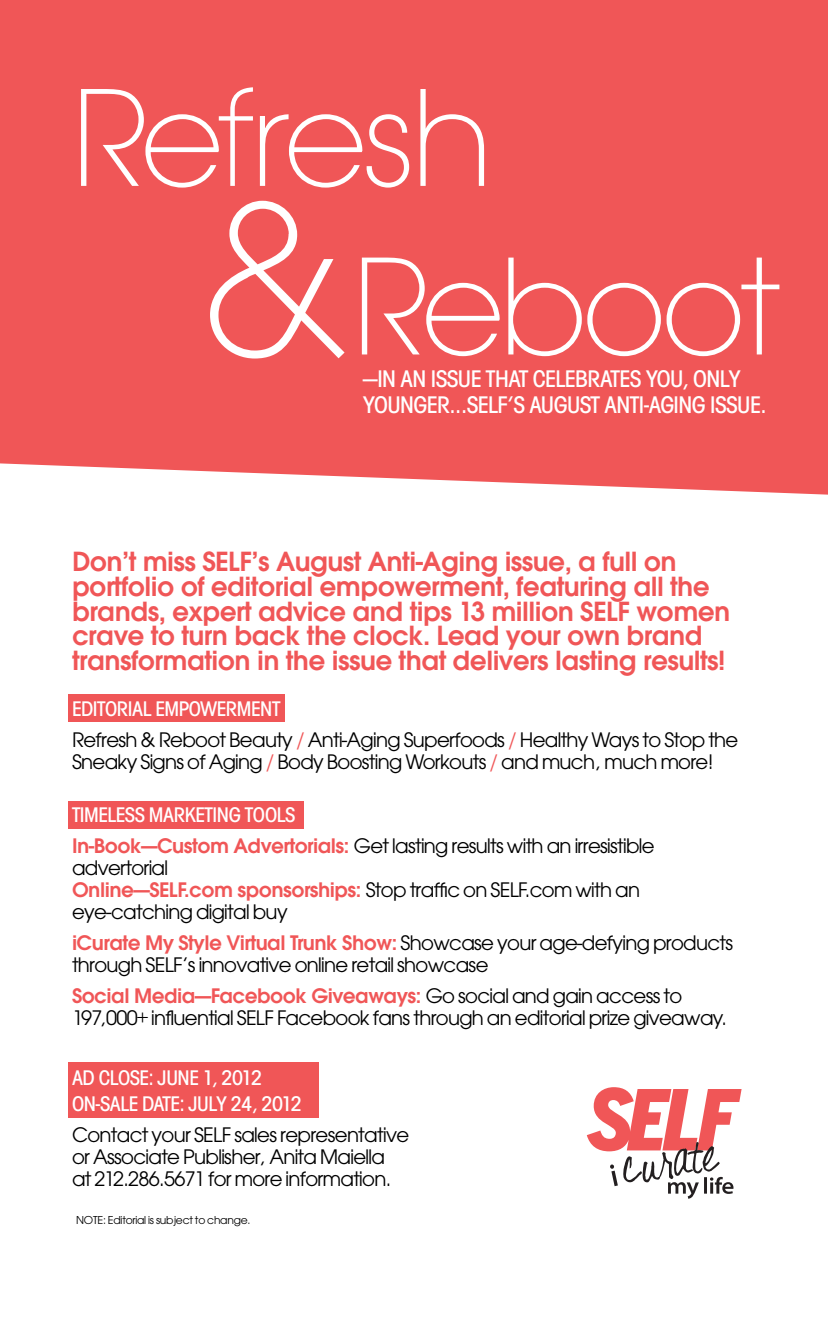
<style>
.page{position:relative;width:828px;height:1332px;background:#fff}
.page>*{position:absolute;margin:0;border:0;box-sizing:border-box;transform-origin:0 0}
.t1{font:300 206px "Avant Garde";color:#fff}
.t2{font:300 131px "Avant Garde";letter-spacing:-.04em;color:#fff}
.t3{font:29px/24.8px "Avant Garde Dem";letter-spacing:-.02em;color:#f05657}
.t4{font:25px/26px "Avant Garde Mdm Cnd";letter-spacing:-.02em;color:#fff}
.t5{font:22px/22px "Avant Garde";letter-spacing:-.03em;color:#000}
.t6{font:22px "Avant Garde Mdm Cnd";letter-spacing:-.02em;color:#fff}
.t7{font:12px "Avant Garde";letter-spacing:-.02em;color:#000}
.s1{color:#f05657}
.s2{font-family:"Avant Garde Dem";color:#f05657}
</style>
<div class="page">
<div style="left:68px;top:1063px;width:251px;height:55px;background:#f05657"></div>
<div style="left:68px;top:802px;width:236px;height:27px;background:#f05657"></div>
<div style="left:68px;top:695px;width:217px;height:27px;background:#f05657"></div>
<div style="left:0;top:0;width:828px;height:495px;background:#f05657"></div>
<svg style="left:587px;top:1087px;width:155px;height:112px"></svg>
<p class="t2" style="left:72px;top:80px;width:423px">Refresh</p>
<p class="t1" style="left:199px;top:189px;width:152px">&amp;</p>
<p class="t2" style="left:353px;top:248px;width:429px">Reboot</p>
<p class="t4" style="left:363px;top:368px;width:405px">—IN AN ISSUE THAT CELEBRATES YOU, ONLY<br>YOUNGER...SELF’S AUGUST ANTI-AGING ISSUE.</p>
<p class="t3" style="left:72px;top:552px;width:660px">Don’t miss SELF’s August Anti-Aging issue, a full on portfolio of editorial empowerment, featuring all the brands, expert advice and tips 13 million SELF women crave to turn back the clock. Lead your own brand transformation in the issue that delivers lasting results!</p>
<p class="t6" style="left:72px;top:694px;width:210px">EDITORIAL EMPOWERMENT</p>
<p class="t5" style="left:72px;top:731px;width:668px">Refresh &amp; Reboot Beauty <span class="s1">/</span> Anti-Aging Superfoods <span class="s1">/</span> Healthy Ways to Stop the<br>Sneaky Signs of Aging <span class="s1">/</span> Body Boosting Workouts <span class="s1">/</span> and much, much more!</p>
<p class="t6" style="left:72px;top:800px;width:225px">TIMELESS MARKETING TOOLS</p>
<p class="t5" style="left:72px;top:837px;width:584px"><span class="s2">In-Book—Custom Advertorials:</span> Get lasting results with an irresistible advertorial<br><span class="s2">Online—SELF.com sponsorships:</span> Stop traffic on SELF.com with an eye-catching digital buy</p>
<p class="t5" style="left:72px;top:934px;width:663px"><span class="s2">iCurate My Style Virtual Trunk Show:</span> Showcase your age-defying products through SELF’s innovative online retail showcase</p>
<p class="t5" style="left:72px;top:987px;width:656px"><span class="s2">Social Media—Facebook Giveaways:</span> Go social and gain access to<br>197,000+ influential SELF Facebook fans through an editorial prize giveaway.</p>
<p class="t6" style="left:72px;top:1063px;width:192px">AD CLOSE: JUNE 1, 2012</p>
<p class="t6" style="left:72px;top:1089px;width:231px">ON-SALE DATE: JULY 24, 2012</p>
<p class="t5" style="left:72px;top:1125px;width:339px">Contact your SELF sales representative or Associate Publisher, Anita Maiella at 212.286.5671 for more information.</p>
<p class="t7" style="left:76px;top:1212px;width:176px">NOTE: Editorial is subject to change.</p>
</div>
